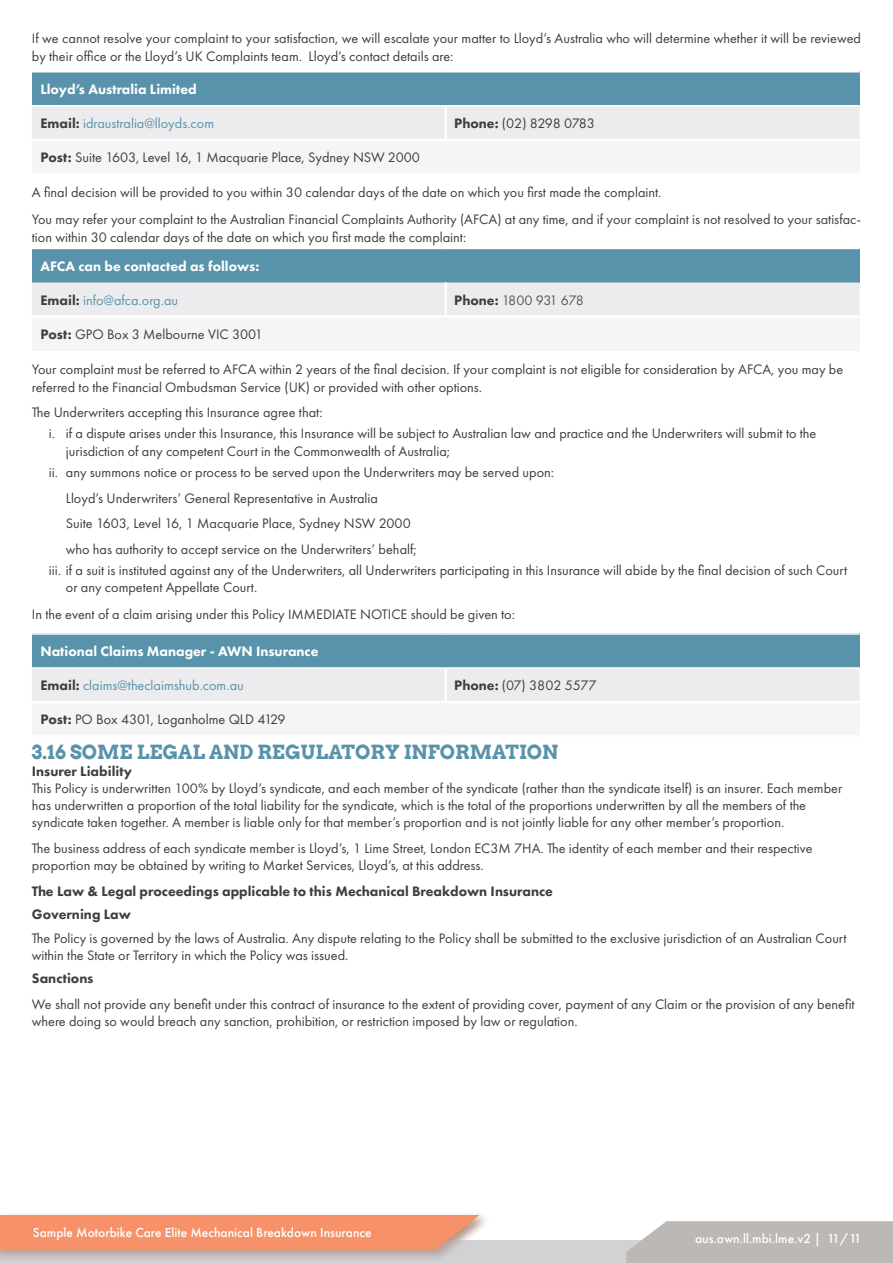
<style>
.page{position:relative;width:893px;height:1263px;background:#fff}
.page>*{position:absolute;margin:0;border:0;box-sizing:border-box;transform-origin:0 0}
.H2_Blue_Futura{font:700 19.5px "Arvo";color:#5893ab}
.Body_Text{font:14.25px/17.1px "Futura PT";color:#3e3e3f}
.Body{font:14.25px/18px "Futura PT";color:#3e3e3f}
.body-text{font:14.25px/18px "Futura PT";color:#3e3e3f}
.t1{font:800 14.25px "Futura PT";color:#3e3e3f}
.t2{font:800 14.25px "Futura PT";color:#fff}
.Body_Text-2{font:14.25px "Futura PT";color:#5893ab}
.Body_Text-3{font:14.25px "Futura PT";letter-spacing:-.035em;color:#3e3e3f}
.Body-2{font:14.25px "Futura PT";letter-spacing:-.04em;color:#57585a}
.t3{font:500 13.5px "Futura PT";color:#fff}
.s1{font-weight:800;color:#3e3e3f}
.s2{font-weight:800}
</style>
<div class="page">
<div style="left:32px;top:72px;width:828px;height:34px;background:#5893ab"></div>
<div style="left:32px;top:107px;width:828px;height:32px;background:#ececee"></div>
<div style="left:32px;top:140px;width:828px;height:34px;background:#f5f5f6"></div>
<hr style="left:445px;top:107px;width:2px;height:32px;background:#fff">
<hr style="left:32px;top:139px;width:414px;height:2px;background:#fff">
<hr style="left:446px;top:139px;width:414px;height:2px;background:#fff">
<hr style="left:32px;top:105px;width:414px;height:2px;background:#fff">
<hr style="left:446px;top:105px;width:414px;height:2px;background:#fff">
<hr style="left:32px;top:173px;width:414px;height:2px;background:#fff">
<hr style="left:446px;top:173px;width:414px;height:2px;background:#fff">
<hr style="left:32px;top:71px;width:414px;height:2px;background:#fff">
<hr style="left:446px;top:71px;width:414px;height:2px;background:#fff">
<div style="left:32px;top:248px;width:828px;height:34px;background:#5893ab"></div>
<div style="left:32px;top:282px;width:828px;height:33px;background:#ececee"></div>
<div style="left:32px;top:316px;width:828px;height:34px;background:#f5f5f6"></div>
<hr style="left:445px;top:282px;width:2px;height:33px;background:#fff">
<hr style="left:32px;top:315px;width:414px;height:3px;background:#fff">
<hr style="left:446px;top:315px;width:414px;height:3px;background:#fff">
<hr style="left:32px;top:248px;width:414px;height:1px;background:#fff">
<hr style="left:446px;top:248px;width:414px;height:1px;background:#fff">
<div style="left:32px;top:634px;width:828px;height:34px;background:#5893ab"></div>
<div style="left:32px;top:669px;width:828px;height:32px;background:#ececee"></div>
<div style="left:32px;top:702px;width:828px;height:34px;background:#f5f5f6"></div>
<hr style="left:445px;top:669px;width:2px;height:32px;background:#fff">
<hr style="left:32px;top:701px;width:414px;height:2px;background:#fff">
<hr style="left:446px;top:701px;width:414px;height:2px;background:#fff">
<hr style="left:32px;top:667px;width:414px;height:2px;background:#fff">
<hr style="left:446px;top:667px;width:414px;height:2px;background:#fff">
<hr style="left:32px;top:735px;width:414px;height:2px;background:#fff">
<hr style="left:446px;top:735px;width:414px;height:2px;background:#fff">
<hr style="left:32px;top:633px;width:414px;height:2px;background:#fff">
<hr style="left:446px;top:633px;width:414px;height:2px;background:#fff">
<div style="left:0;top:1241px;width:893px;height:22px;background:#d1d2d4"></div>
<svg style="left:626px;top:1221px;width:267px;height:42px;background:#bebbb9"></svg>
<div style="left:0;top:1211px;width:490px;height:52px;background:#804931;opacity:.35"></div>
<div style="left:0;top:1215px;width:479px;height:35px;background:#f69169"></div>
<p class="body-text" style="left:32px;top:29px;width:831px">If we cannot resolve your complaint to your satisfaction, we will escalate your matter to Lloyd’s Australia who will determine whether it will be reviewed by their office or the Lloyd’s UK Complaints team. Lloyd’s contact details are:</p>
<h3 class="t2" style="left:40px;top:81px;width:158px">Lloyd’s Australia Limited</h3>
<p class="Body_Text-2" style="left:40px;top:115px;width:175px"><span class="s1">Email:</span> idraustralia@lloyds.com</p>
<p class="Body_Text-3" style="left:454px;top:115px;width:142px"><span class="s2">Phone:</span> (02) 8298 0783</p>
<p class="Body_Text" style="left:40px;top:149px;width:381px"><span class="s2">Post:</span> Suite 1603, Level 16, 1 Macquarie Place, Sydney NSW 2000</p>
<p class="Body" style="left:32px;top:183px;width:631px">A final decision will be provided to you within 30 calendar days of the date on which you first made the complaint.</p>
<p class="Body" style="left:32px;top:210px;width:831px">You may refer your complaint to the Australian Financial Complaints Authority (AFCA) at any time, and if your complaint is not resolved to your satisfac&shy;tion within 30 calendar days of the date on which you first made the complaint:</p>
<h3 class="t2" style="left:40px;top:257px;width:220px">AFCA can be contacted as follows:</h3>
<p class="Body_Text-2" style="left:40px;top:292px;width:139px"><span class="s1">Email:</span> info@afca.org.au</p>
<p class="Body-2" style="left:454px;top:292px;width:131px"><span class="s1">Phone:</span> 1800 931 678</p>
<p class="Body_Text" style="left:40px;top:326px;width:224px"><span class="s2">Post:</span> GPO Box 3 Melbourne VIC 3001</p>
<p class="Body_Text" style="left:32px;top:361px;width:813px">Your complaint must be referred to AFCA within 2 years of the final decision. If your complaint is not eligible for consideration by AFCA, you may be referred to the Financial Ombudsman Service (UK) or provided with other options.</p>
<p class="Body_Text" style="left:32px;top:404px;width:292px">The Underwriters accepting this Insurance agree that:</p>
<p class="Body_Text" style="left:66px;top:425px;width:752px;text-indent:-17px">i. if a dispute arises under this Insurance, this Insurance will be subject to Australian law and practice and the Underwriters will submit to the jurisdiction of any competent Court in the Commonwealth of Australia;</p>
<p class="Body_Text" style="left:49px;top:463px;width:507px">ii. any summons notice or process to be served upon the Underwriters may be served upon:</p>
<p class="Body_Text" style="left:66px;top:489px;width:314px">Lloyd’s Underwriters’ General Representative in Australia</p>
<p class="Body_Text" style="left:66px;top:515px;width:346px">Suite 1603, Level 16, 1 Macquarie Place, Sydney NSW 2000</p>
<p class="Body_Text" style="left:66px;top:540px;width:352px">who has authority to accept service on the Underwriters’ behalf;</p>
<p class="Body_Text" style="left:66px;top:562px;width:783px;text-indent:-17px">iii. if a suit is instituted against any of the Underwriters, all Underwriters participating in this Insurance will abide by the final decision of such Court or any competent Appellate Court.</p>
<p class="Body_Text" style="left:32px;top:605px;width:485px">In the event of a claim arising under this Policy IMMEDIATE NOTICE should be given to:</p>
<h3 class="t2" style="left:40px;top:643px;width:280px">National Claims Manager - AWN Insurance</h3>
<p class="Body_Text-2" style="left:40px;top:677px;width:205px"><span class="s1">Email:</span> claims@theclaimshub.com.au</p>
<p class="Body_Text" style="left:454px;top:677px;width:144px"><span class="s2">Phone:</span> (07) 3802 5577</p>
<p class="Body_Text" style="left:40px;top:711px;width:247px"><span class="s2">Post:</span> PO Box 4301, Loganholme QLD 4129</p>
<p class="H2_Blue_Futura" style="left:32px;top:739px;width:528px">3.16 SOME LEGAL AND REGULATORY INFORMATION</p>
<p class="t1" style="left:32px;top:762px;width:102px">Insurer Liability</p>
<p class="Body_Text" style="left:32px;top:780px;width:812px">This Policy is underwritten 100% by Lloyd’s syndicate, and each member of the syndicate (rather than the syndicate itself) is an insurer. Each member has underwritten a proportion of the total liability for the syndicate, which is the total of the proportions underwritten by all the members of the syndicate taken together. A member is liable only for that member’s proportion and is not jointly liable for any other member’s proportion.</p>
<p class="Body_Text" style="left:32px;top:839px;width:782px">The business address of each syndicate member is Lloyd’s, 1 Lime Street, London EC3M 7HA. The identity of each member and their respective proportion may be obtained by writing to Market Services, Lloyd’s, at this address.</p>
<h3 class="t1" style="left:32px;top:882px;width:523px">The Law &amp; Legal proceedings applicable to this Mechanical Breakdown Insurance</h3>
<p class="t1" style="left:32px;top:905px;width:100px">Governing Law</p>
<h3 class="Body_Text" style="left:32px;top:929px;width:816px">The Policy is governed by the laws of Australia. Any dispute relating to the Policy shall be submitted to the exclusive jurisdiction of an Australian Court within the State or Territory in which the Policy was issued.</h3>
<p class="t1" style="left:32px;top:970px;width:63px">Sanctions</p>
<p class="Body_Text" style="left:32px;top:995px;width:824px">We shall not provide any benefit under this contract of insurance to the extent of providing cover, payment of any Claim or the provision of any benefit where doing so would breach any sanction, prohibition, or restriction imposed by law or regulation.</p>
<p class="t3" style="left:33px;top:1224px;width:340px">Sample Motorbike Care Elite Mechanical Breakdown Insurance</p>
<p class="t3" style="left:695px;top:1230px;width:168px">aus.awn.ll.mbi.lme.v2 | 11/11</p>
</div>
